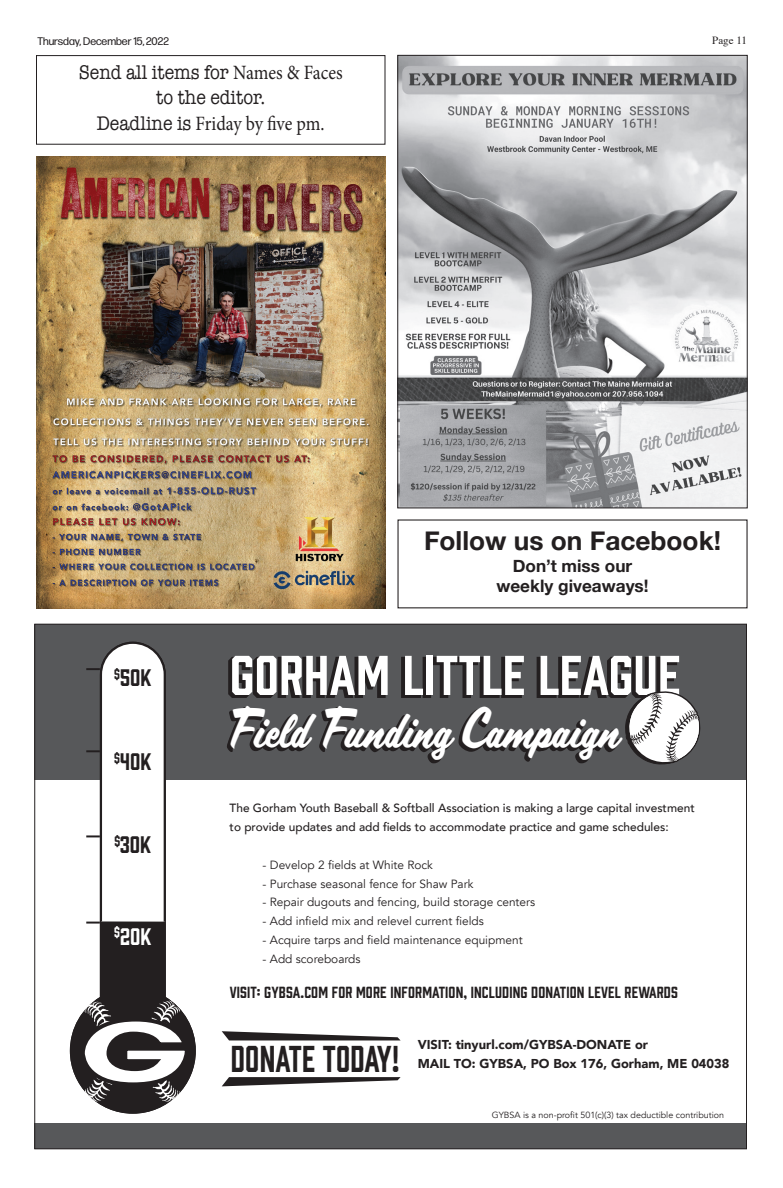
<style>
.page{position:relative;width:783px;height:1188px;background:#fff}
.page>*{position:absolute;margin:0;border:0;box-sizing:border-box;transform-origin:0 0}
.t1{font:51.5px "Prohibition";letter-spacing:.01em;color:#fff}
.t2{font:50.7px "Scriptorama JF Tradeshow";color:#fff;scale:.86 1}
.t3{font:34.4px "Prohibition";letter-spacing:.01em;color:#231f20;scale:.88 1}
.t4{font:700 26.3px "Helvetica Neue";color:#231f20}
.t5{font:22px "Prohibition";color:#231f20}
.t6{font:22px "Prohibition";color:#fff}
.t7{font:20.3px/26px "American Typewriter";color:#231f20;text-align:center;scale:.88 1}
.t8{font:20.3px "Minion Pro";letter-spacing:-.01em;color:#231f20;scale:.88 1}
.t9{font:700 17.2px/19.9px "Helvetica Neue";color:#231f20;text-align:center}
.t10{font:14.8px "Prohibition";letter-spacing:.01em;color:#231f20}
.t11{font:900 12.9px/18.8px "Avenir";color:#231f20}
.t12{font:11.9px "Avenir";color:#231f20}
.t13{font:500 11.9px/18.8px "Avenir";color:#231f20}
.t14{font:11px "Forma DJR Deck";color:#231f20}
.t15{font:11px "Times";color:#231f20}
.t16{font:8.9px "Avenir";color:#231f20}
.s1{font-family:"Minion Pro"}
.s2{font-family:"American Typewriter"}
</style>
<div class="page">
<div style="left:36px;top:55px;width:350px;height:90px;border:1px solid #231f20"></div>
<div style="left:34px;top:624px;width:713px;height:156px;background:#57585a"></div>
<div style="left:34px;top:1123px;width:713px;height:26px;background:#57585a"></div>
<svg style="left:222px;top:1077px;width:179px;height:9px"></svg>
<svg style="left:70px;top:641px;width:126px;height:473px"></svg>
<svg style="left:625px;top:691px;width:76px;height:74px"></svg>
<svg style="left:222px;top:1031px;width:178px;height:9px"></svg>
<img style="left:400px;top:57px;width:346px;height:449px">
<div style="left:398px;top:55px;width:350px;height:453px;border:1px solid #231f20"></div>
<img style="left:36px;top:157px;width:349px;height:452px">
<p class="t14" style="left:38px;top:34px;width:133px">Thursday, December 15, 2022</p>
<p class="t15" style="left:712px;top:30px;width:36px">Page 11</p>
<h3 class="t7" style="left:79px;top:58px;width:301px">Send all items for <span class="s1">Names &amp; Faces </span>to the editor.</h3>
<h3 class="t8" style="left:97px;top:110px;width:260px"><span class="s2">Deadline is</span> Friday by five pm.</h3>
<h3 class="t5" style="left:114px;top:663px;width:39px"><sup>$</sup>50K</h3>
<h3 class="t5" style="left:114px;top:746px;width:39px"><sup>$</sup>40K</h3>
<h3 class="t5" style="left:114px;top:830px;width:38px"><sup>$</sup>30K</h3>
<h3 class="t6" style="left:114px;top:921px;width:39px"><sup>$</sup>20K</h3>
<h3 class="t4" style="left:424px;top:520px;width:299px">Follow us on Facebook!</h3>
<h3 class="t9" style="left:496px;top:556px;width:154px">Don’t miss our weekly giveaways!</h3>
<h1 class="t1" style="left:230px;top:640px;width:452px">GORHAM LITTLE LEAGUE</h1>
<h2 class="t2" style="left:230px;top:694px;width:454px">Field Funding Campaign</h2>
<p class="t13" style="left:230px;top:798px;width:467px">The Gorham Youth Baseball &amp; Softball Association is making a large capital investment to provide updates and add fields to accommodate practice and game schedules:</p>
<p class="t12" style="left:263px;top:858px;width:172px">- Develop 2 fields at White Rock</p>
<p class="t12" style="left:263px;top:876px;width:212px">- Purchase seasonal fence for Shaw Park</p>
<p class="t12" style="left:263px;top:895px;width:274px">- Repair dugouts and fencing, build storage centers</p>
<p class="t12" style="left:263px;top:914px;width:223px">- Add infield mix and relevel current fields</p>
<p class="t12" style="left:263px;top:933px;width:262px">- Acquire tarps and field maintenance equipment</p>
<p class="t12" style="left:263px;top:952px;width:99px">- Add scoreboards</p>
<p class="t10" style="left:230px;top:982px;width:450px">VISIT: GYBSA.COM FOR MORE INFORMATION, INCLUDING DONATION LEVEL REWARDS</p>
<h3 class="t3" style="left:231px;top:1035px;width:193px">DONATE TODAY!</h3>
<p class="t11" style="left:418px;top:1035px;width:313px">VISIT: tinyurl.com/GYBSA-DONATE or<br>MAIL TO: GYBSA, PO Box 176, Gorham, ME 04038</p>
<p class="t16" style="left:492px;top:1110px;width:234px">GYBSA is a non-profit 501(c)(3) tax deductible contribution</p>
</div>
